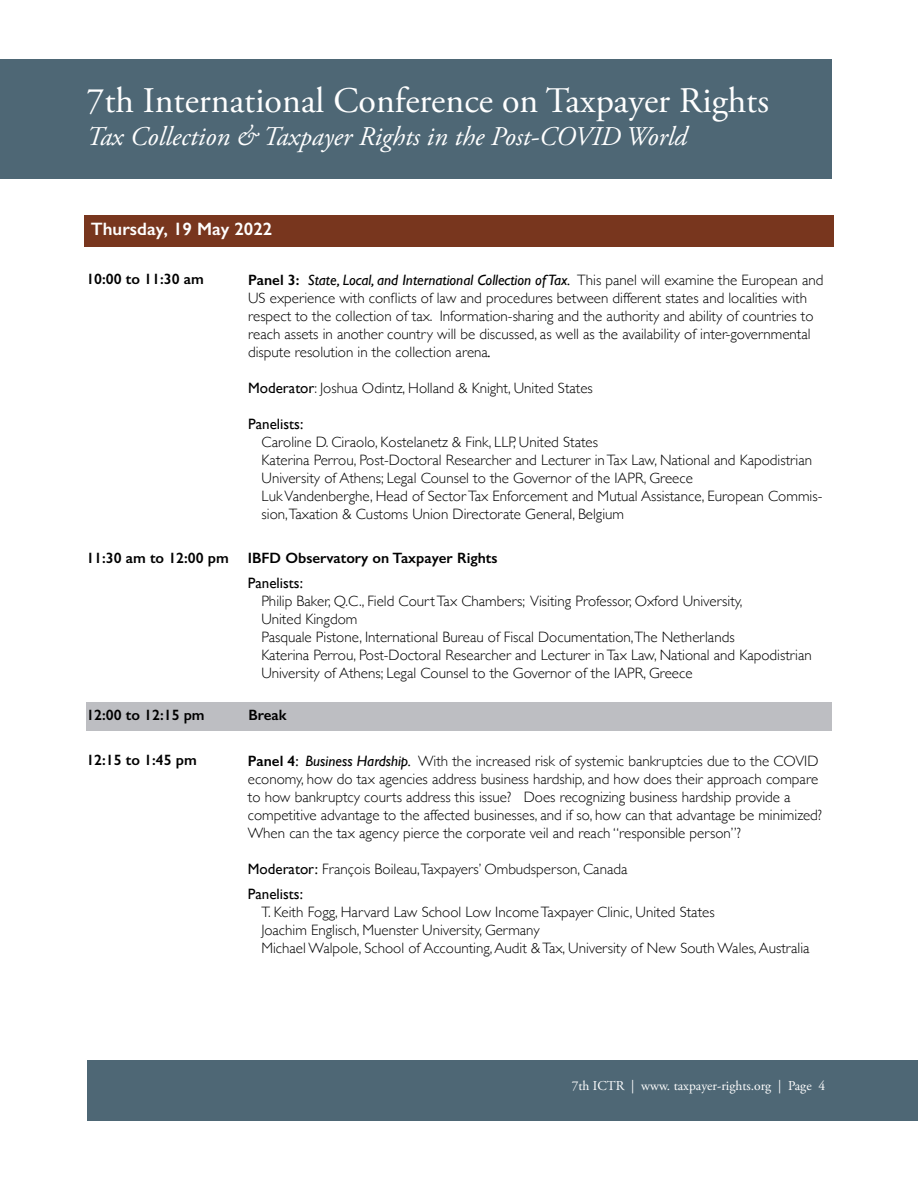
<style>
.page{position:relative;width:918px;height:1188px;background:#fff}
.page>*{position:absolute;margin:0;border:0;box-sizing:border-box;transform-origin:0 0}
.t1{font:36px "Adobe Garamond Pro";color:#fff}
.t2{font:italic 27px "Adobe Garamond Pro";color:#fff}
.t3{font:600 18px "Gill Sans";color:#fff}
.t4{font:300 15px/18px "Gill Sans";color:#000}
.t5{font:600 15px "Gill Sans";color:#000}
.t6{font:15px "Gill Sans";color:#000}
.t7{font:13.5px "Adobe Garamond Pro";color:#fff}
.s1{font-weight:600}
.s2{font-weight:400;font-style:italic}
.s3{font-weight:400}
</style>
<div class="page">
<div style="left:0;top:59px;width:832px;height:90px;background:#4e6775"></div>
<div style="left:0;top:98px;width:832px;height:81px;background:#4e6775"></div>
<div style="left:87px;top:1060px;width:831px;height:60px;background:#4e6775"></div>
<div style="left:86px;top:703px;width:746px;height:28px;background:#bdbec2"></div>
<div style="left:84px;top:215px;width:749px;height:32px;background:#78361e"></div>
<h1 class="t1" style="left:86px;top:79px;width:684px">7th International Conference on Taxpayer Rights</h1>
<h2 class="t2" style="left:86px;top:120px;width:602px">Tax Collection &amp; Taxpayer Rights in the Post-COVID World</h2>
<p class="t3" style="left:91px;top:218px;width:183px">Thursday, 19 May 2022</p>
<p class="t5" style="left:86px;top:270px;width:119px">10:00 to 11:30 am</p>
<p class="t4" style="left:248px;top:270px;width:577px"><span class="s1">Panel 3:</span> <span class="s2">State, Local, and International Collection of Tax.</span> This panel will examine the European and US experience with conflicts of law and procedures between different states and localities with respect to the collection of tax. Information-sharing and the authority and ability of countries to reach assets in another country will be discussed, as well as the availability of inter-governmental dispute resolution in the collection arena<span class="s2">.</span></p>
<p class="t4" style="left:248px;top:378px;width:346px"><span class="s3">Moderator</span>: Joshua Odintz, Holland &amp; Knight, United States</p>
<p class="t6" style="left:248px;top:415px;width:57px">Panelists:</p>
<p class="t4" style="left:262px;top:432px;width:562px">Caroline D. Ciraolo, Kostelanetz &amp; Fink, LLP, United States<br>Katerina Perrou, Post-Doctoral Researcher and Lecturer in Tax Law, National and Kapodistrian University of Athens; Legal Counsel to the Governor of the IAPR, Greece<br>Luk Vandenberghe, Head of Sector Tax Enforcement and Mutual Assistance, European Commis&shy;sion,Taxation &amp; Customs Union Directorate General, Belgium</p>
<p class="t5" style="left:86px;top:549px;width:144px">11:30 am to 12:00 pm</p>
<p class="t5" style="left:248px;top:549px;width:251px">IBFD Observatory on Taxpayer Rights</p>
<p class="t6" style="left:248px;top:574px;width:57px">Panelists:</p>
<p class="t4" style="left:261px;top:592px;width:552px">Philip Baker, Q.C., Field Court Tax Chambers; Visiting Professor, Oxford University,<br>United Kingdom<br>Pasquale Pistone, International Bureau of Fiscal Documentation,The Netherlands<br>Katerina Perrou, Post-Doctoral Researcher and Lecturer in Tax Law, National and Kapodistrian University of Athens; Legal Counsel to the Governor of the IAPR, Greece</p>
<p class="t5" style="left:86px;top:706px;width:120px">12:00 to 12:15 pm</p>
<p class="t5" style="left:248px;top:706px;width:40px">Break</p>
<p class="t5" style="left:86px;top:751px;width:112px">12:15 to 1:45 pm</p>
<p class="t4" style="left:248px;top:752px;width:576px"><span class="s1">Panel 4</span><span class="s3">:</span> <span class="s2">Business Hardship.</span> With the increased risk of systemic bankruptcies due to the COVID economy, how do tax agencies address business hardship, and how does their approach compare to how bankruptcy courts address this issue? Does recognizing business hardship provide a competitive advantage to the affected businesses, and if so, how can that advantage be minimized?<br>When can the tax agency pierce the corporate veil and reach “responsible person”?</p>
<p class="t4" style="left:248px;top:856px;width:381px;line-height:24.8px"><span class="s3">Moderator:</span> François Boileau,Taxpayers’ Ombudsperson, Canada<br><span class="s3">Panelists:</span></p>
<p class="t4" style="left:261px;top:902px;width:550px">T. Keith Fogg, Harvard Law School Low Income Taxpayer Clinic, United States<br>Joachim Englisch, Muenster University, Germany<br>Michael Walpole, School of Accounting, Audit &amp; Tax, University of New South Wales, Australia</p>
<p class="t7" style="left:572px;top:1077px;width:255px">7th ICTR | www. taxpayer-rights.org | Page 4</p>
</div>
